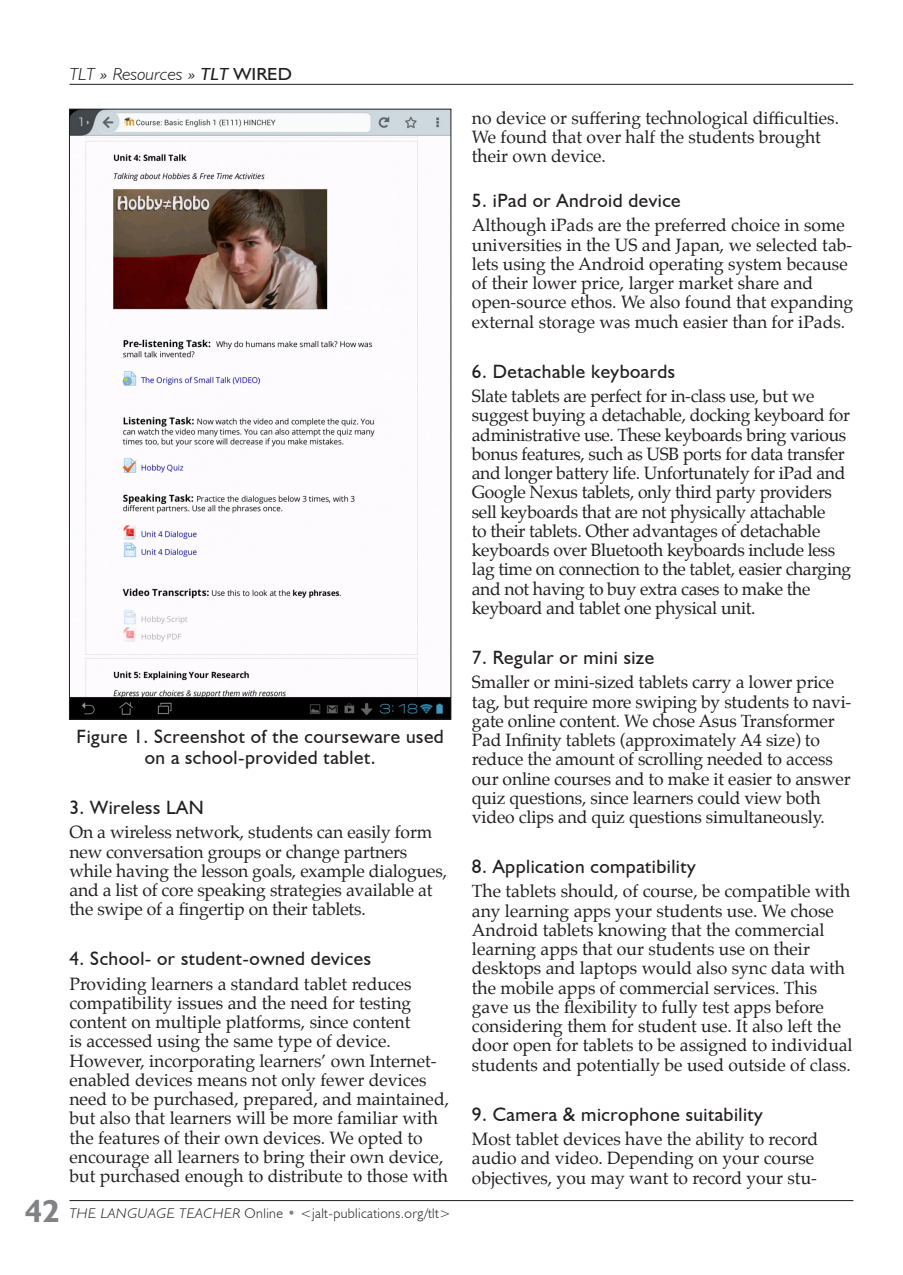
<style>
.page{position:relative;width:903px;height:1275px;background:#fff}
.page>*{position:absolute;margin:0;border:0;box-sizing:border-box;transform-origin:0 0}
.t1{font:700 31.5px "Humanist 521 BT";color:#808285}
.Header_1{font:19.25px "Humanist 521 BT";letter-spacing:.025em;color:#231f20}
.Table_Header{font:19.25px/21px "Humanist 521 BT";letter-spacing:.025em;color:#231f20;text-align:center}
.No_Indent{font:17.5px/19.2px "Palatino";color:#231f20}
.No_Indent-2{font:17.5px/19.2px "Palatino";letter-spacing:-.02em;color:#231f20}
.t2{font:italic 300 17.5px "Humanist 521 BT";color:#231f20;scale:1.1 1}
.t3{font:300 14px "Humanist 521 BT";letter-spacing:.03em;color:#231f20}
.s1{font-weight:400}
.s2{font-weight:400;font-style:normal}
.s3{font-style:italic}
.s4{color:#808285}
</style>
<div class="page">
<hr style="left:69px;top:1200px;width:784px;height:1px;background:#231f20">
<hr style="left:69px;top:84px;width:784px;height:1px;background:#231f20">
<img style="left:71px;top:111px;width:378px;height:606px">
<p class="t2" style="left:69px;top:64px;width:204px">TLT » Resources » <span class="s1">TLT</span> <span class="s2">WIRED</span></p>
<p class="Table_Header" style="left:77px;top:725px;width:369px">Figure 1. Screenshot of the courseware used on a school-provided tablet.</p>
<p class="Header_1" style="left:69px;top:796px;width:136px">3. Wireless LAN</p>
<p class="No_Indent" style="left:69px;top:823px;width:379px">On a wireless network, students can easily form new conversation groups or change partners while having the lesson goals, example dialogues, and a list of core speaking strategies available at the swipe of a fingertip on their tablets.</p>
<p class="Header_1" style="left:69px;top:947px;width:303px">4. School- or student-owned devices</p>
<p class="No_Indent" style="left:69px;top:974px;width:381px">Providing learners a standard tablet reduces compatibility issues and the need for testing content on multiple platforms, since content<br>is accessed using the same type of device.<br>However, incorporating learners’ own Internet&shy;enabled devices means not only fewer devices need to be purchased, prepared, and maintained, but also that learners will be more familiar with the features of their own devices. We opted to encourage all learners to bring their own device, but purchased enough to distribute to those with</p>
<p class="t1" style="left:25px;top:1192px;width:36px">42</p>
<p class="t3" style="left:69px;top:1204px;width:383px"><span class="s3">THE LANGUAGE TEACHER</span> Online <span class="s4">•</span> &lt;jalt-publications.org/tlt&gt;</p>
<p class="No_Indent" style="left:472px;top:108px;width:369px">no device or suffering technological difficulties.<br>We found that over half the students brought their own device.</p>
<p class="Header_1" style="left:472px;top:189px;width:210px">5. iPad or Android device</p>
<p class="No_Indent" style="left:472px;top:216px;width:383px">Although iPads are the preferred choice in some universities in the US and Japan, we selected tab&shy;lets using the Android operating system because of their lower price, larger market share and open-source ethos. We also found that expanding external storage was much easier than for iPads.</p>
<p class="Header_1" style="left:472px;top:359px;width:205px">6. Detachable keyboards</p>
<p class="No_Indent-2" style="left:472px;top:386px;width:381px">Slate tablets are perfect for in-class use, but we suggest buying a detachable, docking keyboard for administrative use. These keyboards bring various bonus features, such as USB ports for data transfer and longer battery life. Unfortunately for iPad and Google Nexus tablets, only third party providers sell keyboards that are not physically attachable<br>to their tablets. Other advantages of detachable keyboards over Bluetooth keyboards include less lag time on connection to the tablet, easier charging and not having to buy extra cases to make the keyboard and tablet one physical unit.</p>
<p class="Header_1" style="left:472px;top:646px;width:184px">7. Regular or mini size</p>
<p class="No_Indent" style="left:472px;top:673px;width:381px">Smaller or mini-sized tablets carry a lower price tag, but require more swiping by students to navi&shy;gate online content. We chose Asus Transformer Pad Infinity tablets (approximately A4 size) to reduce the amount of scrolling needed to access our online courses and to make it easier to answer quiz questions, since learners could view both video clips and quiz questions simultaneously.</p>
<p class="Header_1" style="left:472px;top:855px;width:225px">8. Application compatibility</p>
<p class="No_Indent" style="left:472px;top:882px;width:382px">The tablets should, of course, be compatible with any learning apps your students use. We chose Android tablets knowing that the commercial learning apps that our students use on their desktops and laptops would also sync data with the mobile apps of commercial services. This gave us the flexibility to fully test apps before considering them for student use. It also left the door open for tablets to be assigned to individual students and potentially be used outside of class.</p>
<p class="Header_1" style="left:472px;top:1102px;width:292px">9. Camera &amp; microphone suitability</p>
<p class="No_Indent" style="left:472px;top:1129px;width:348px">Most tablet devices have the ability to record audio and video. Depending on your course objectives, you may want to record your stu-</p>
</div>
